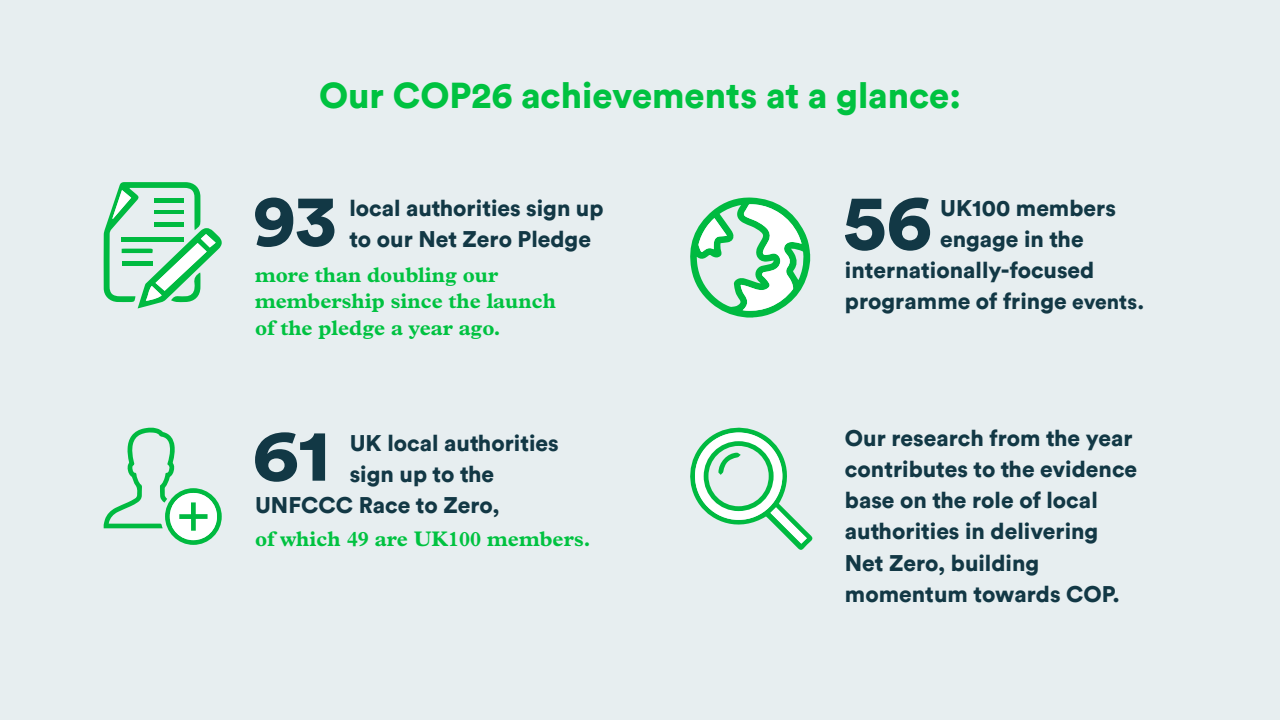
<style>
.page{position:relative;width:1280px;height:720px;background:#e7eef0}
.page>*{position:absolute;margin:0;border:0;box-sizing:border-box;transform-origin:0 0}
.t1{font:900 36px "Circular";color:#00c240}
.t2{font:900 22.6px/31.1px "Circular";color:#123845}
.t3{font:700 21.2px/26.9px "Plantin MT Pro";color:#00c240}
.s1{font-size:20.9px}
</style>
<div class="page">
<svg style="left:255px;top:198px;width:79px;height:49px"></svg>
<svg style="left:255px;top:432px;width:70px;height:50px"></svg>
<svg style="left:845px;top:198px;width:85px;height:53px"></svg>
<svg style="left:104px;top:182px;width:118px;height:126px"></svg>
<svg style="left:104px;top:428px;width:118px;height:117px"></svg>
<svg style="left:690px;top:197px;width:120px;height:121px"></svg>
<svg style="left:690px;top:427px;width:123px;height:123px"></svg>
<h1 class="t1" style="left:319px;top:71px;width:643px">Our COP26 achievements at a glance:</h1>
<p class="t2" style="left:349px;top:192px;width:256px">local authorities sign up to our Net Zero Pledge</p>
<p class="t3" style="left:255px;top:261px;width:303px">more than doubling our membership since the launch of the pledge a year ago.</p>
<p class="t2" style="left:350px;top:427px;width:211px">UK local authorities</p>
<p class="t2" style="left:350px;top:458px;width:146px">sign up to the</p>
<p class="t2" style="left:255px;top:489px;width:246px">UNFCCC Race to Zero,</p>
<p class="t3" style="left:255px;top:525px;width:337px">of which 49 are UK100 members.</p>
<p class="t2" style="left:940px;top:192px;width:177px">UK100 members</p>
<p class="t2" style="left:940px;top:223px;width:145px">engage in the</p>
<p class="t2" style="left:845px;top:254px;width:251px">internationally-focused</p>
<p class="t2" style="left:845px;top:285px;width:301px">programme of fringe <span class="s1">events.</span></p>
<p class="t2" style="left:845px;top:422px;width:294px">Our research from the year contributes to the evidence base on the role of local authorities in delivering<br>Net Zero, building momentum towards COP.</p>
</div>
